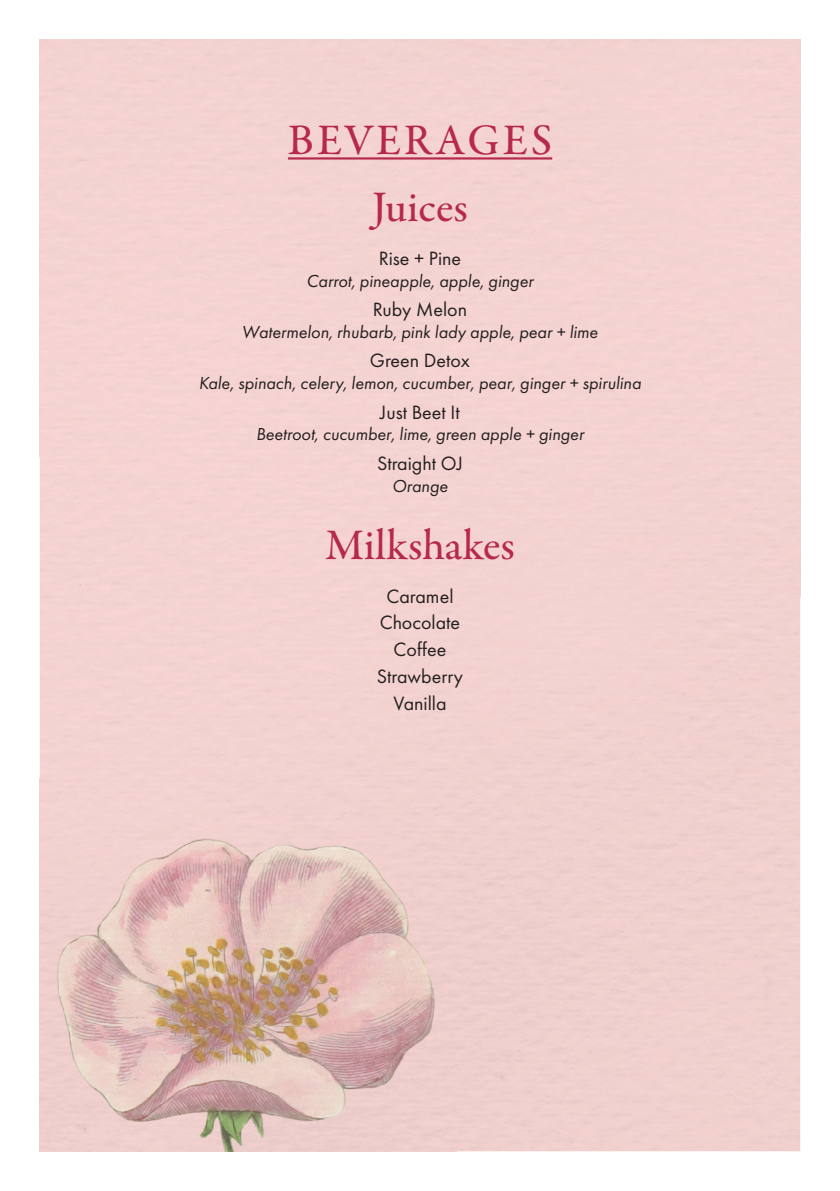
<style>
.page{position:relative;width:840px;height:1191px;background:#fff}
.page>*{position:absolute;margin:0;border:0;box-sizing:border-box;transform-origin:0 0}
.t1{font:500 44px/67px "Garamond Premr Pro";letter-spacing:.05em;color:#b6294d;text-align:center}
.t2{font:500 44px "Garamond Premr Pro";color:#b6294d}
.t3{font:20px/26.8px "Futura PT";color:#231f20;text-align:center}
.t4{font:italic 18px "Futura PT";color:#231f20}
</style>
<div class="page">
<img style="left:40px;top:1151px;width:416px;height:1px">
<img style="left:40px;top:778px;width:416px;height:373px">
<hr style="left:288px;top:157px;width:264px;height:2px;background:#b6294d">
<h1 class="t1" style="left:288px;top:108px;width:265px">BEVERAGES<br>Juices</h1>
<p class="t3" style="left:378px;top:245px;width:84px">Rise + Pine</p>
<p class="t4" style="left:306px;top:270px;width:228px">Carrot, pineapple, apple, ginger</p>
<p class="t3" style="left:372px;top:296px;width:96px">Ruby Melon</p>
<p class="t4" style="left:242px;top:321px;width:357px">Watermelon, rhubarb, pink lady apple, pear + lime</p>
<p class="t3" style="left:370px;top:347px;width:102px">Green Detox</p>
<p class="t4" style="left:199px;top:372px;width:444px">Kale, spinach, celery, lemon, cucumber, pear, ginger + spirulina</p>
<p class="t3" style="left:380px;top:398px;width:81px">Just Beet It</p>
<p class="t4" style="left:256px;top:424px;width:329px">Beetroot, cucumber, lime, green apple + ginger</p>
<p class="t3" style="left:377px;top:450px;width:87px">Straight OJ</p>
<p class="t4" style="left:392px;top:475px;width:57px">Orange</p>
<h1 class="t2" style="left:325px;top:518px;width:191px">Milkshakes</h1>
<p class="t3" style="left:376px;top:582px;width:88px">Caramel<br>Chocolate<br>Coffee<br>Strawberry<br>Vanilla</p>
</div>
